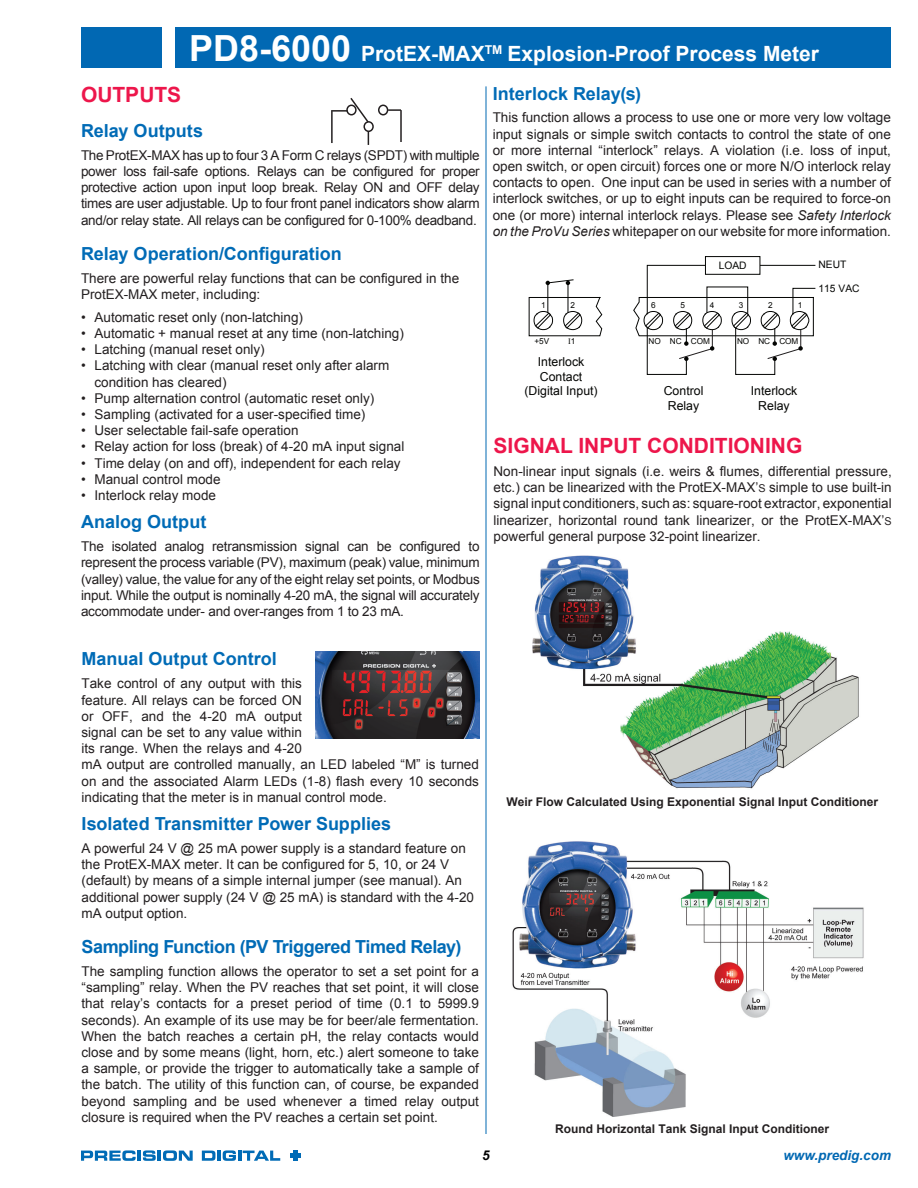
<style>
.page{position:relative;width:918px;height:1188px;background:#fff}
.page>*{position:absolute;margin:0;border:0;box-sizing:border-box;transform-origin:0 0}
.t1{font:700 21px "Arial";color:#fff}
.t2{font:700 21px "Arial";color:#ed164b}
.t3{font:700 18px "Arial";color:#006bb6}
.t4{font:700 18px "Arial";letter-spacing:-.025em;color:#006bb6}
.t5{font:13.5px/16.2px "Arial";color:#231f20;text-align:justify}
.t6{font:italic 700 13.5px "Arial";color:#0168b3}
.t7{font:italic 700 13.5px "Arial";color:#000}
.t8{font:12.3px/14.9px "Arial";color:#040503;text-align:center}
.t9{font:700 12px "Arial";color:#231f20}
.t10{font:10.35px "Arial";color:#040503}
.t11{font:8.25px "Arial";color:#040503}
.t12{font:8.25px "Times New Roman";color:#040503}
.s1{font-size:36px}
.s2{font-style:italic}
.s3{font-family:"Arial"}
.s4{font-family:"Arial MT SC800"}
.s5{font-family:"Arial MT SC800";font-size:10.8px}
</style>
<div class="page">
<div style="left:176px;top:27px;width:715px;height:41px;background:#0168b3"></div>
<div style="left:81px;top:27px;width:81px;height:41px;background:#0168b3"></div>
<div style="left:290px;top:1153px;width:11px;height:5px;background:#006bb6"></div>
<svg style="left:81px;top:1150px;width:112px;height:11px"></svg>
<svg style="left:202px;top:1150px;width:78px;height:11px"></svg>
<svg style="left:368px;top:132px;width:1px;height:13px"></svg>
<hr style="left:331px;top:111px;width:2px;height:32px;background:#231f20">
<svg style="left:388px;top:109px;width:13px;height:2px"></svg>
<hr style="left:400px;top:110px;width:2px;height:32px;background:#231f20">
<div style="left:378px;top:105px;width:10px;height:10px;border:2px solid #231f20;border-radius:50%"></div>
<div style="left:363px;top:121px;width:11px;height:11px;border:2px solid #231f20;border-radius:50%"></div>
<svg style="left:331px;top:98px;width:39px;height:26px"></svg>
<hr style="left:486px;top:86px;width:1px;height:1048px;background:#0168b3">
<img style="left:512px;top:841px;width:352px;height:276px">
<svg style="left:528px;top:296px;width:75px;height:41px"></svg>
<div style="left:705px;top:256px;width:55px;height:19px;border:1px solid #040503"></div>
<hr style="left:547px;top:283px;width:1px;height:30px;background:#040503">
<hr style="left:568px;top:283px;width:1px;height:30px;background:#040503">
<svg style="left:546px;top:279px;width:28px;height:6px"></svg>
<svg style="left:633px;top:265px;width:183px;height:110px"></svg>
<img style="left:532px;top:555px;width:327px;height:234px">
<img style="left:316px;top:651px;width:163px;height:87px">
<h1 class="t1" style="left:189px;top:39px;width:632px"><span class="s1">PD8-6000</span> ProtEX-MAX<sup>TM</sup> Explosion-Proof Process Meter</h1>
<h1 class="t2" style="left:81px;top:80px;width:102px">OUTPUTS</h1>
<h2 class="t3" style="left:81px;top:118px;width:124px">Relay Outputs</h2>
<p class="t5" style="left:81px;top:147px;width:400px">The ProtEX-MAX has up to four 3 A Form C relays (SPDT) with multiple power loss fail-safe options. Relays can be configured for proper protective action upon input loop break. Relay ON and OFF delay times are user adjustable. Up to four front panel indicators show alarm and/or relay state. All relays can be configured for 0-100% deadband.</p>
<h2 class="t3" style="left:81px;top:241px;width:262px">Relay Operation/Configuration</h2>
<p class="t5" style="left:81px;top:270px;width:380px">There are powerful relay functions that can be configured in the<br>ProtEX-MAX meter, including:</p>
<p class="t5" style="left:81px;top:309px;width:224px">• Automatic reset only (non-latching)</p>
<p class="t5" style="left:81px;top:325px;width:325px">• Automatic + manual reset at any time (non-latching)</p>
<p class="t5" style="left:81px;top:341px;width:185px">• Latching (manual reset only)</p>
<p class="t5" style="left:94px;top:358px;width:296px;text-indent:-14px">• Latching with clear (manual reset only after alarm condition has cleared)</p>
<p class="t5" style="left:81px;top:390px;width:295px">• Pump alternation control (automatic reset only)</p>
<p class="t5" style="left:81px;top:406px;width:286px">• Sampling (activated for a user-specified time)</p>
<p class="t5" style="left:81px;top:422px;width:219px">• User selectable fail-safe operation</p>
<p class="t5" style="left:81px;top:439px;width:325px">• Relay action for loss (break) of 4-20 mA input signal</p>
<p class="t5" style="left:81px;top:455px;width:321px">• Time delay (on and off), independent for each relay</p>
<p class="t5" style="left:81px;top:471px;width:141px">• Manual control mode</p>
<p class="t5" style="left:81px;top:487px;width:137px">• Interlock relay mode</p>
<h2 class="t3" style="left:81px;top:510px;width:127px">Analog Output</h2>
<p class="t5" style="left:81px;top:539px;width:400px">The isolated analog retransmission signal can be configured to represent the process variable (PV), maximum (peak) value, minimum (valley) value, the value for any of the eight relay set points, or Modbus input. While the output is nominally 4-20 mA, the signal will accurately accommodate under- and over-ranges from 1 to 23 mA.</p>
<h2 class="t3" style="left:82px;top:647px;width:197px">Manual Output Control</h2>
<p class="t5" style="left:82px;top:676px;width:399px;text-align:left">Take control of any output with this<br>feature. All relays can be forced ON<br>or OFF, and the 4-20 mA output<br>signal can be set to any value within<br>its range. When the relays and 4-20<br>mA output are controlled manually, an LED labeled “M” is turned on and the associated Alarm LEDs (1-8) flash every 10 seconds indicating that the meter is in manual control mode.</p>
<h2 class="t3" style="left:82px;top:812px;width:311px">Isolated Transmitter Power Supplies</h2>
<p class="t5" style="left:82px;top:840px;width:394px;text-align:left">A powerful 24 V @ 25 mA power supply is a standard feature on the ProtEX-MAX meter. It can be configured for 5, 10, or 24 V (default) by means of a simple internal jumper (see manual). An additional power supply (24 V @ 25 mA) is standard with the 4-20 mA output option.</p>
<h2 class="t4" style="left:82px;top:935px;width:381px">Sampling Function (PV Triggered Timed Relay)</h2>
<p class="t5" style="left:82px;top:963px;width:399px">The sampling function allows the operator to set a set point for a “sampling” relay. When the PV reaches that set point, it will close that relay’s contacts for a preset period of time (0.1 to 5999.9 seconds). An example of its use may be for beer/ale fermentation.<br>When the batch reaches a certain pH, the relay contacts would close and by some means (light, horn, etc.) alert someone to take a sample, or provide the trigger to automatically take a sample of the batch. The utility of this function can, of course, be expanded beyond sampling and be used whenever a timed relay output closure is required when the PV reaches a certain set point.</p>
<h2 class="t3" style="left:493px;top:81px;width:150px">Interlock Relay(s)</h2>
<p class="t5" style="left:493px;top:110px;width:400px">This function allows a process to use one or more very low voltage input signals or simple switch contacts to control the state of one or more internal “interlock” relays. A violation (i.e. loss of input, open switch, or open circuit) forces one or more N/O interlock relay contacts to open. One input can be used in series with a number of interlock switches, or up to eight inputs can be required to force-on one (or more) internal interlock relays. Please see <span class="s2">Safety Interlock on the ProVu Series</span> whitepaper on our website for more information.</p>
<p class="t10" style="left:719px;top:259px;width:29px">LOAD</p>
<p class="t10" style="left:819px;top:257px;width:29px">NEUT</p>
<p class="t11" style="left:541px;top:300px;width:6px">1</p>
<p class="t11" style="left:571px;top:300px;width:6px">2</p>
<p class="t11" style="left:534px;top:336px;width:16px">+5V</p>
<p class="t12" style="left:568px;top:336px;width:9px">I<span class="s3">1</span></p>
<p class="t8" style="left:525px;top:354px;width:75px">Interlock<br>Contact (Digital Input)</p>
<p class="t11" style="left:651px;top:300px;width:6px">6</p>
<p class="t11" style="left:681px;top:300px;width:6px">5</p>
<p class="t11" style="left:710px;top:300px;width:6px">4</p>
<p class="t11" style="left:739px;top:300px;width:6px">3</p>
<p class="t11" style="left:768px;top:300px;width:6px">2</p>
<p class="t11" style="left:798px;top:300px;width:6px">1</p>
<p class="t11" style="left:649px;top:336px;width:63px">NO NC COM</p>
<p class="t11" style="left:737px;top:336px;width:63px">NO NC COM</p>
<p class="t8" style="left:664px;top:384px;width:41px">Control<br>Relay</p>
<p class="t8" style="left:751px;top:384px;width:48px">Interlock<br>Relay</p>
<p class="t10" style="left:819px;top:282px;width:43px">115 VAC</p>
<h1 class="t2" style="left:494px;top:432px;width:28px">Signalinputconditioning</h1>
<p class="t5" style="left:494px;top:463px;width:400px">Non-linear input signals (i.e. weirs &amp; flumes, differential pressure, etc.) can be linearized with the ProtEX-MAX<span class="s4">’</span><span class="s5">s</span> simple to use built-in signal input conditioners, such as: square-root extractor, exponential linearizer, horizontal round tank linearizer, or the ProtEX-MAX<span class="s4">’</span><span class="s5">s </span>powerful general purpose 32-point linearizer.</p>
<p class="t9" style="left:507px;top:794px;width:373px">Weir Flow Calculated Using Exponential Signal Input Conditioner</p>
<p class="t9" style="left:555px;top:1121px;width:276px">Round Horizontal Tank Signal Input Conditioner</p>
<p class="t7" style="left:482px;top:1146px;width:9px">5</p>
<p class="t6" style="left:783px;top:1147px;width:109px">www.predig.com</p>
</div>
